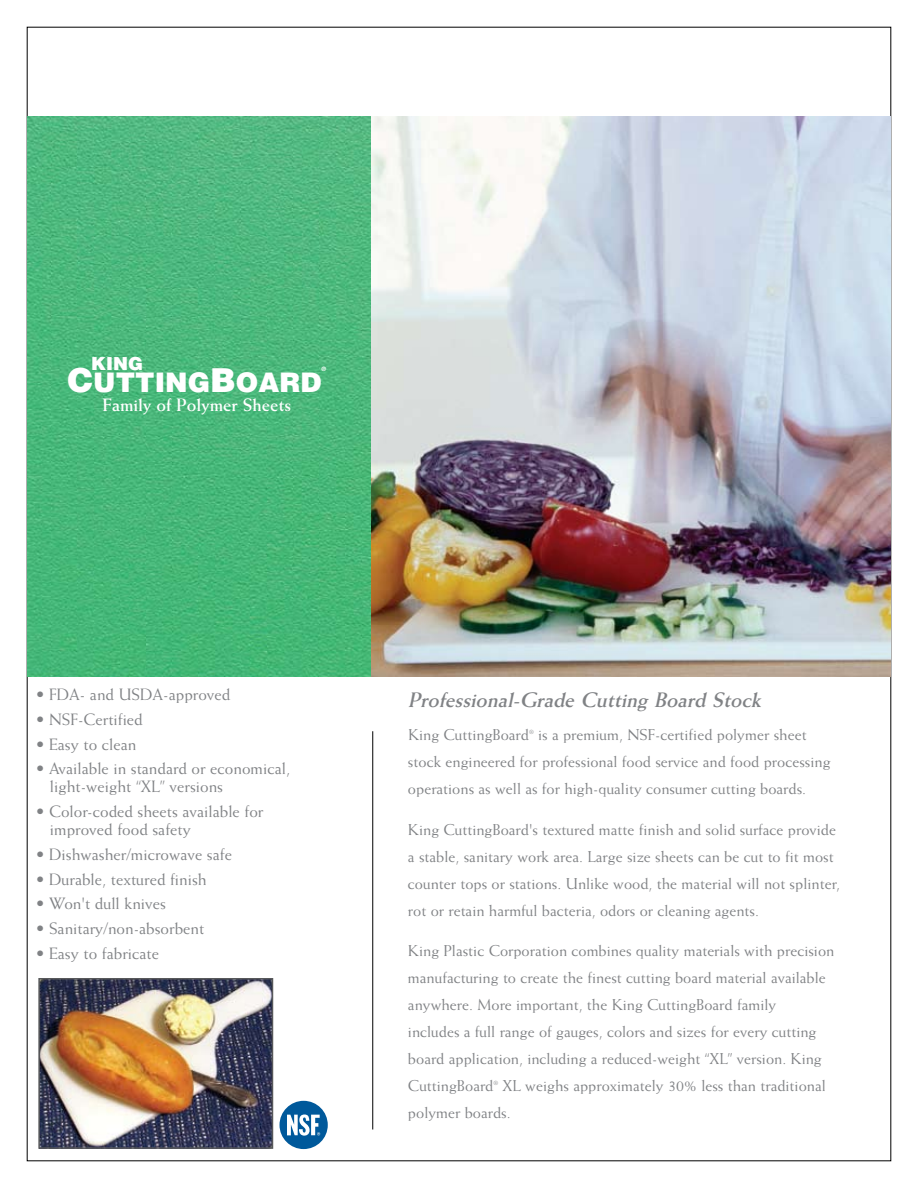
<style>
.page{position:relative;width:918px;height:1188px;background:#fff}
.page>*{position:absolute;margin:0;border:0;box-sizing:border-box;transform-origin:0 0}
.t1{font:900 27px "Helvetica";color:#fff}
.t2{font:italic 700 21px "Weiss";color:#808285}
.t3{font:700 18px "Weiss";color:#fff}
.t4{font:900 18px "Helvetica";color:#fff}
.t5{font:16.5px/18px "Weiss";color:#808285}
.t6{font:15.75px/27px "Weiss";color:#808285}
.t7{font:6px "Weiss";color:#808285}
.t8{font:900 6px "Helvetica";color:#fff}
.s1{font-size:33px}
</style>
<div class="page">
<img style="left:27px;top:116px;width:864px;height:560px">
<hr style="left:372px;top:731px;width:1px;height:399px;background:#000">
<img style="left:41px;top:981px;width:229px;height:165px">
<div style="left:38px;top:978px;width:235px;height:171px;border:2px solid #58595b"></div>
<div style="left:280px;top:1101px;width:48px;height:48px;background:#00599b;border-radius:50%"></div>
<svg style="left:287px;top:1115px;width:33px;height:21px"></svg>
<p class="t4" style="left:91px;top:352px;width:53px">KING</p>
<h1 class="t1" style="left:68px;top:365px;width:255px"><span class="s1">C</span>UTTING<span class="s1">B</span>OARD</h1>
<p class="t8" style="left:321px;top:365px;width:6px">®</p>
<p class="t3" style="left:102px;top:394px;width:190px">Family of Polymer Sheets</p>
<p class="t5" style="left:36px;top:685px;width:196px">• FDA- and USDA-approved</p>
<p class="t5" style="left:36px;top:710px;width:108px">• NSF-Certified</p>
<p class="t5" style="left:36px;top:735px;width:102px">• Easy to clean</p>
<p class="t5" style="left:50px;top:760px;width:242px;text-indent:-14px">• Available in standard or economical, light-weight “XL” versions</p>
<p class="t5" style="left:50px;top:802px;width:215px;text-indent:-14px">• Color-coded sheets available for improved food safety</p>
<p class="t5" style="left:36px;top:845px;width:197px">• Dishwasher/microwave safe</p>
<p class="t5" style="left:36px;top:870px;width:172px">• Durable, textured finish</p>
<p class="t5" style="left:36px;top:895px;width:131px">• Won't dull knives</p>
<p class="t5" style="left:36px;top:919px;width:170px">• Sanitary/non-absorbent</p>
<p class="t5" style="left:36px;top:944px;width:124px">• Easy to fabricate</p>
<h2 class="t2" style="left:408px;top:687px;width:359px">Professional-Grade Cutting Board Stock</h2>
<p class="t6" style="left:408px;top:721px;width:123px">King CuttingBoard</p>
<p class="t7" style="left:529px;top:729px;width:6px">®</p>
<p class="t6" style="left:408px;top:721px;width:424px;text-indent:130px">is a premium, NSF-certified polymer sheet stock engineered for professional food service and food processing operations as well as for high-quality consumer cutting boards.</p>
<p class="t6" style="left:408px;top:816px;width:433px">King CuttingBoard's textured matte finish and solid surface provide a stable, sanitary work area. Large size sheets can be cut to fit most counter tops or stations. Unlike wood, the material will not splinter, rot or retain harmful bacteria, odors or cleaning agents.</p>
<p class="t6" style="left:408px;top:937px;width:428px">King Plastic Corporation combines quality materials with precision manufacturing to create the finest cutting board material available anywhere. More important, the King CuttingBoard family<br>includes a full range of gauges, colors and sizes for every cutting board application, including a reduced-weight “XL” version. King CuttingBoard</p>
<p class="t6" style="left:408px;top:1072px;width:419px;text-indent:95px">XL weighs approximately 30% less than traditional polymer boards.</p>
<p class="t7" style="left:493px;top:1080px;width:6px">®</p>
</div>
